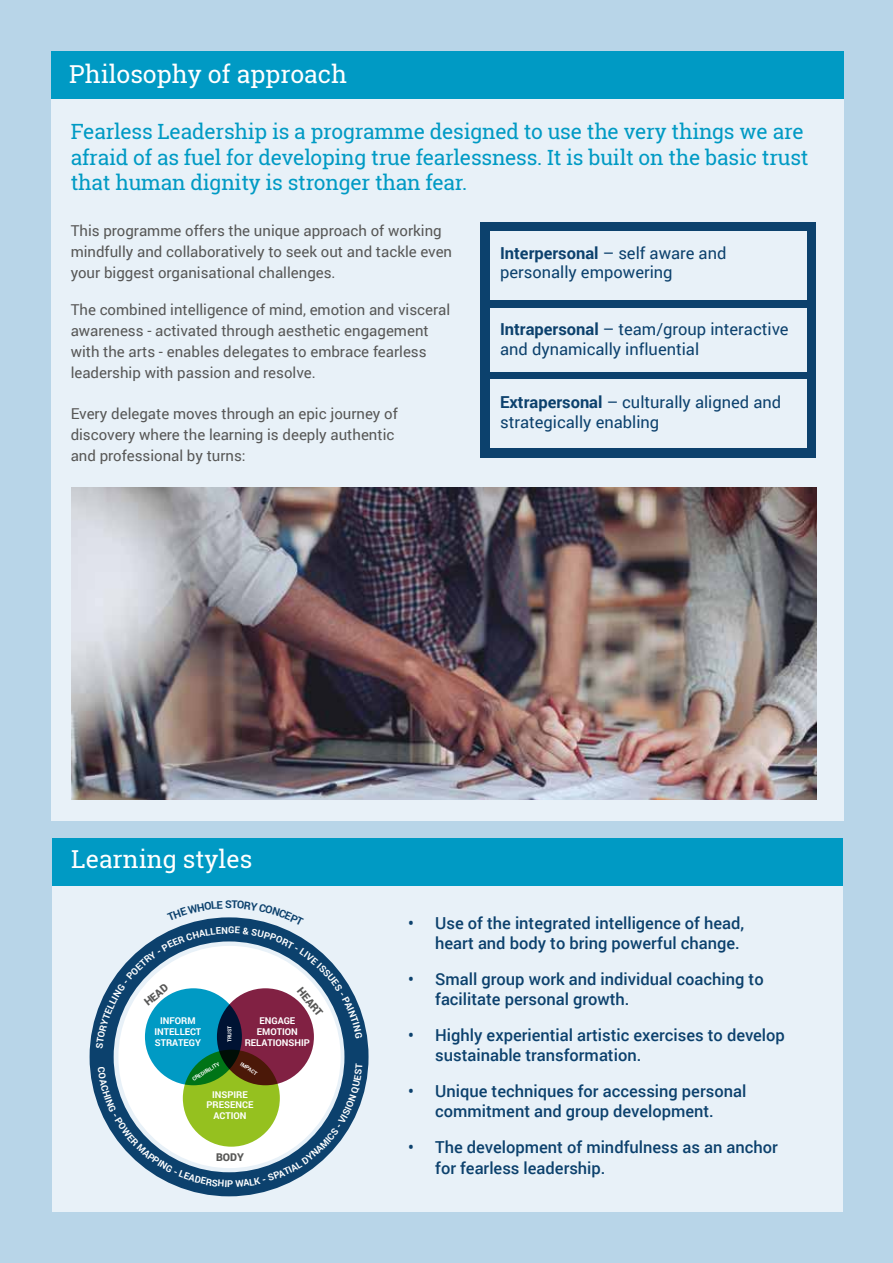
<style>
.page{position:relative;width:893px;height:1263px;background:#b8d5e8}
.page>*{position:absolute;margin:0;border:0;box-sizing:border-box;transform-origin:0 0}
.t1{font:24.75px "Roboto Slab";color:#fff}
.t2{font:21px/25.5px "Roboto Slab";letter-spacing:-.01em;color:#009ac4}
.t3{font:500 16.5px/19.5px "Roboto";color:#0c416d}
.t4{font:16.5px/19.5px "Roboto";color:#0c416d}
.t5{font:15px/21px "Roboto";color:#575756}
.t6{font:900 10.65px "Roboto";color:#575756}
.t7{font:700 10.65px "Roboto";color:#0c416d}
.t8{font:700 9.3px/10.6px "Roboto";color:#fff;text-align:center}
.t9{font:700 5.4px "Roboto";color:#fff}
.s1{font-weight:700}
</style>
<div class="page">
<div style="left:51px;top:51px;width:792px;height:770px;background:#e8f1f8"></div>
<div style="left:52px;top:852px;width:791px;height:360px;background:#e8f1f8"></div>
<div style="left:51px;top:51px;width:792px;height:48px;background:#009ac4"></div>
<div style="left:52px;top:838px;width:791px;height:48px;background:#009ac4"></div>
<div style="left:90px;top:917px;width:279px;height:279px;border:24px solid #0c416d;border-radius:50%"></div>
<div style="left:118px;top:946px;width:223px;height:222px;background:#fff;border-radius:50%"></div>
<div style="left:145px;top:988px;width:97px;height:97px;background:#009ac4;border-radius:50%"></div>
<div style="left:217px;top:988px;width:97px;height:97px;background:#812143;border-radius:50%"></div>
<svg style="left:183px;top:1050px;width:97px;height:97px"></svg>
<div style="left:480px;top:222px;width:336px;height:236px;background:#0c416d"></div>
<div style="left:490px;top:231px;width:316px;height:69px;background:#e8f1f8"></div>
<div style="left:490px;top:379px;width:316px;height:69px;background:#e8f1f8"></div>
<div style="left:490px;top:308px;width:316px;height:63px;background:#e8f1f8"></div>
<img style="left:71px;top:488px;width:745px;height:311px">
<svg style="left:96px;top:917px;width:267px;height:132px"></svg>
<svg style="left:98px;top:1067px;width:129px;height:120px"></svg>
<svg style="left:235px;top:1064px;width:127px;height:123px"></svg>
<h1 class="t1" style="left:69px;top:57px;width:280px">Philosophy of approach</h1>
<h2 class="t2" style="left:71px;top:119px;width:739px">Fearless Leadership is a programme designed to use the very things we are afraid of as fuel for developing true fearlessness. It is built on the basic trust that human dignity is stronger than fear.</h2>
<p class="t5" style="left:71px;top:219px;width:383px">This programme offers the unique approach of working mindfully and collaboratively to seek out and tackle even your biggest organisational challenges.</p>
<p class="t5" style="left:71px;top:299px;width:381px">The combined intelligence of mind, emotion and visceral awareness - activated through aesthetic engagement with the arts - enables delegates to embrace fearless leadership with passion and resolve.</p>
<p class="t5" style="left:71px;top:402px;width:329px">Every delegate moves through an epic journey of discovery where the learning is deeply authentic and professional by turns:</p>
<p class="t4" style="left:500px;top:243px;width:228px"><span class="s1">Interpersonal</span> – self aware and personally empowering</p>
<p class="t4" style="left:500px;top:319px;width:290px"><span class="s1">Intrapersonal</span> – team/group interactive and dynamically influential</p>
<p class="t4" style="left:500px;top:392px;width:283px"><span class="s1">Extrapersonal</span> – culturally aligned and strategically enabling</p>
<h1 class="t1" style="left:71px;top:842px;width:183px">Learning styles</h1>
<p class="t7" style="left:225px;top:897px;width:8px">S</p>
<p class="t6" style="left:141px;top:997px;width:29px;rotate:-39deg">HEAD</p>
<p class="t8" style="left:155px;top:1015px;width:48px">INFORM<br>INTELLECT<br>STRATEGY</p>
<p class="t9" style="left:226px;top:1042px;width:18px;rotate:-90deg">TRUST</p>
<p class="t6" style="left:305px;top:984px;width:35px;rotate:51deg">HEART</p>
<p class="t8" style="left:245px;top:1015px;width:67px">ENGAGE<br>EMOTION<br>RELATIONSHIP</p>
<p class="t9" style="left:191px;top:1076px;width:33px;rotate:-31deg">CREDIBILITY</p>
<p class="t9" style="left:243px;top:1060px;width:21px;rotate:33deg">IMPACT</p>
<p class="t8" style="left:207px;top:1088px;width:48px">INSPIRE<br>PRESENCE<br>ACTION</p>
<p class="t6" style="left:216px;top:1150px;width:29px">BODY</p>
<p class="t8" style="left:227px;top:1178px;width:8px">P</p>
<p class="t3" style="left:408px;top:913px;width:338px;text-align:right">• Use of the integrated intelligence of head, heart and body to bring powerful change.</p>
<p class="t3" style="left:435px;top:969px;width:330px;text-indent:-27px">• Small group work and individual coaching to facilitate personal growth.</p>
<p class="t3" style="left:435px;top:1025px;width:351px;text-indent:-27px">• Highly experiential artistic exercises to develop sustainable transformation.</p>
<p class="t3" style="left:408px;top:1081px;width:340px;text-align:center">• Unique techniques for accessing personal commitment and group development.</p>
<p class="t3" style="left:435px;top:1136px;width:344px;line-height:21px;text-indent:-27px">• The development of mindfulness as an anchor for fearless leadership.</p>
</div>
